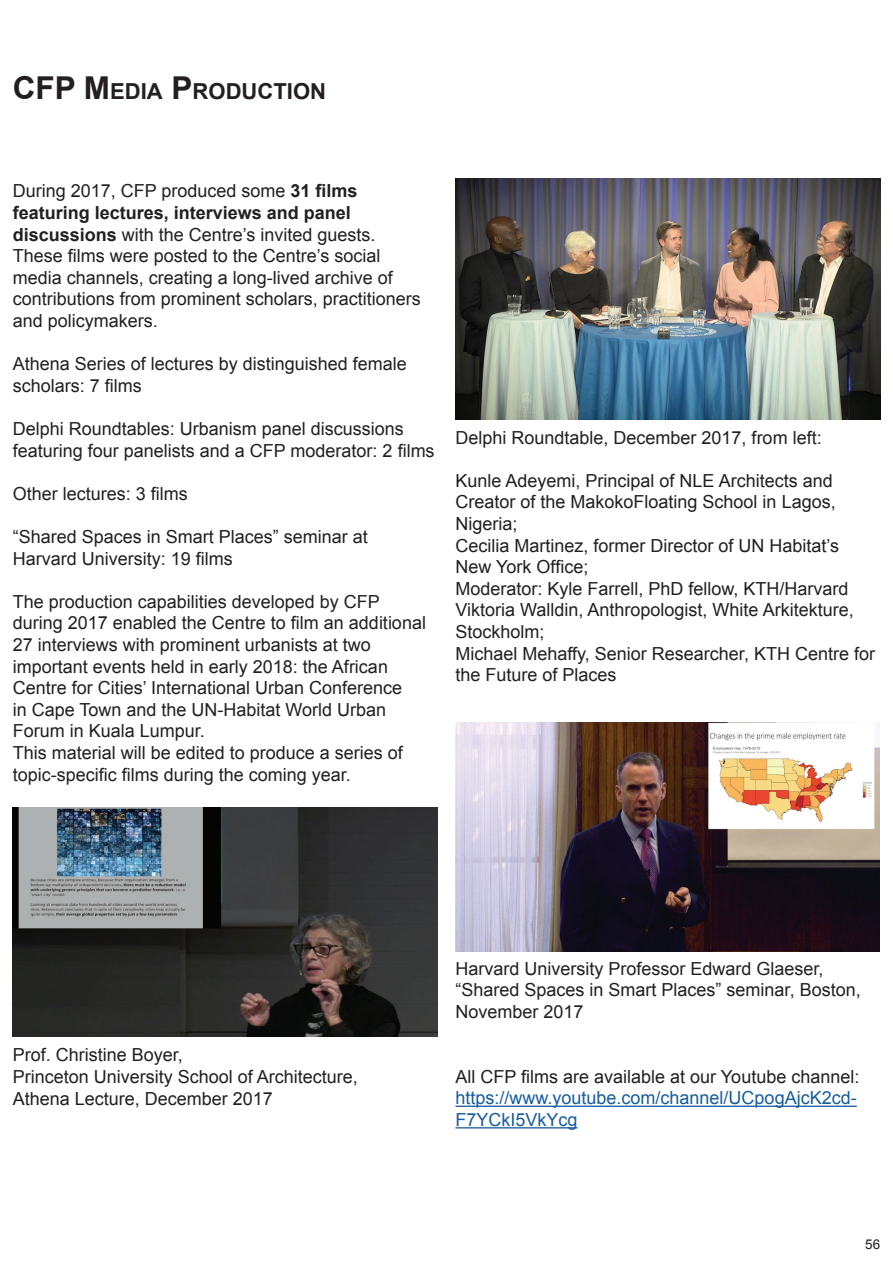
<style>
.page{position:relative;width:893px;height:1263px;background:#fff}
.page>*{position:absolute;margin:0;border:0;box-sizing:border-box;transform-origin:0 0}
.t1{font:700 22.05px "Arial";color:#231f20}
.t2{font:18px/21.6px "Arial";color:#231f20}
.t3{font:18px/21.6px "Arial";color:#175d9e}
.t4{font:13.5px "Arial";color:#231f20}
.s1{font-size:31.5px}
.s2{font-weight:700}
</style>
<div class="page">
<hr style="left:455px;top:1105px;width:402px;height:2px;background:#175d9e">
<hr style="left:455px;top:1127px;width:123px;height:1px;background:#175d9e">
<img style="left:13px;top:808px;width:424px;height:228px">
<img style="left:455px;top:179px;width:425px;height:241px">
<img style="left:455px;top:723px;width:425px;height:228px">
<p class="t1" style="left:13px;top:77px;width:315px"><span class="s1">CFP M</span> EDIA <span class="s1">P</span>RODUCTION</p>
<p class="t2" style="left:13px;top:180px;width:410px">During 2017, CFP produced some <span class="s2">31 films featuring lectures, interviews and panel discussions</span> with the Centre’s invited guests.<br>These films were posted to the Centre’s social media channels, creating a long-lived archive of contributions from prominent scholars, practitioners and policymakers.</p>
<p class="t2" style="left:13px;top:353px;width:396px">Athena Series of lectures by distinguished female scholars: 7 films</p>
<p class="t2" style="left:13px;top:418px;width:423px">Delphi Roundtables: Urbanism panel discussions featuring four panelists and a CFP moderator: 2 films</p>
<p class="t2" style="left:13px;top:483px;width:177px">Other lectures: 3 films</p>
<p class="t2" style="left:13px;top:526px;width:357px">“Shared Spaces in Smart Places” seminar at<br>Harvard University: 19 films</p>
<p class="t2" style="left:13px;top:591px;width:415px">The production capabilities developed by CFP during 2017 enabled the Centre to film an additional 27 interviews with prominent urbanists at two important events held in early 2018: the African Centre for Cities’ International Urban Conference<br>in Cape Town and the UN-Habitat World Urban Forum in Kuala Lumpur.<br>This material will be edited to produce a series of topic-specific films during the coming year.</p>
<p class="t2" style="left:455px;top:427px;width:368px">Delphi Roundtable, December 2017, from left:</p>
<p class="t2" style="left:455px;top:470px;width:421px">Kunle Adeyemi, Principal of NLE Architects and Creator of the MakokoFloating School in Lagos, Nigeria;<br>Cecilia Martinez, former Director of UN Habitat’s New York Office;<br>Moderator: Kyle Farrell, PhD fellow, KTH/Harvard Viktoria Walldin, Anthropologist, White Arkitekture, Stockholm;<br>Michael Mehaffy, Senior Researcher, KTH Centre for the Future of Places</p>
<p class="t2" style="left:13px;top:1044px;width:347px">Prof. Christine Boyer,<br>Princeton University School of Architecture,<br>Athena Lecture, December 2017</p>
<p class="t2" style="left:455px;top:958px;width:407px">Harvard University Professor Edward Glaeser, “Shared Spaces in Smart Places” seminar, Boston,<br>November 2017</p>
<p class="t2" style="left:455px;top:1066px;width:405px">All CFP films are available at our Youtube channel:</p>
<p class="t3" style="left:455px;top:1087px;width:403px">https://www.youtube.com/channel/UCpogAjcK2cd-<br>F7YCkI5VkYcg</p>
<p class="t4" style="left:865px;top:1235px;width:17px">56</p>
</div>
